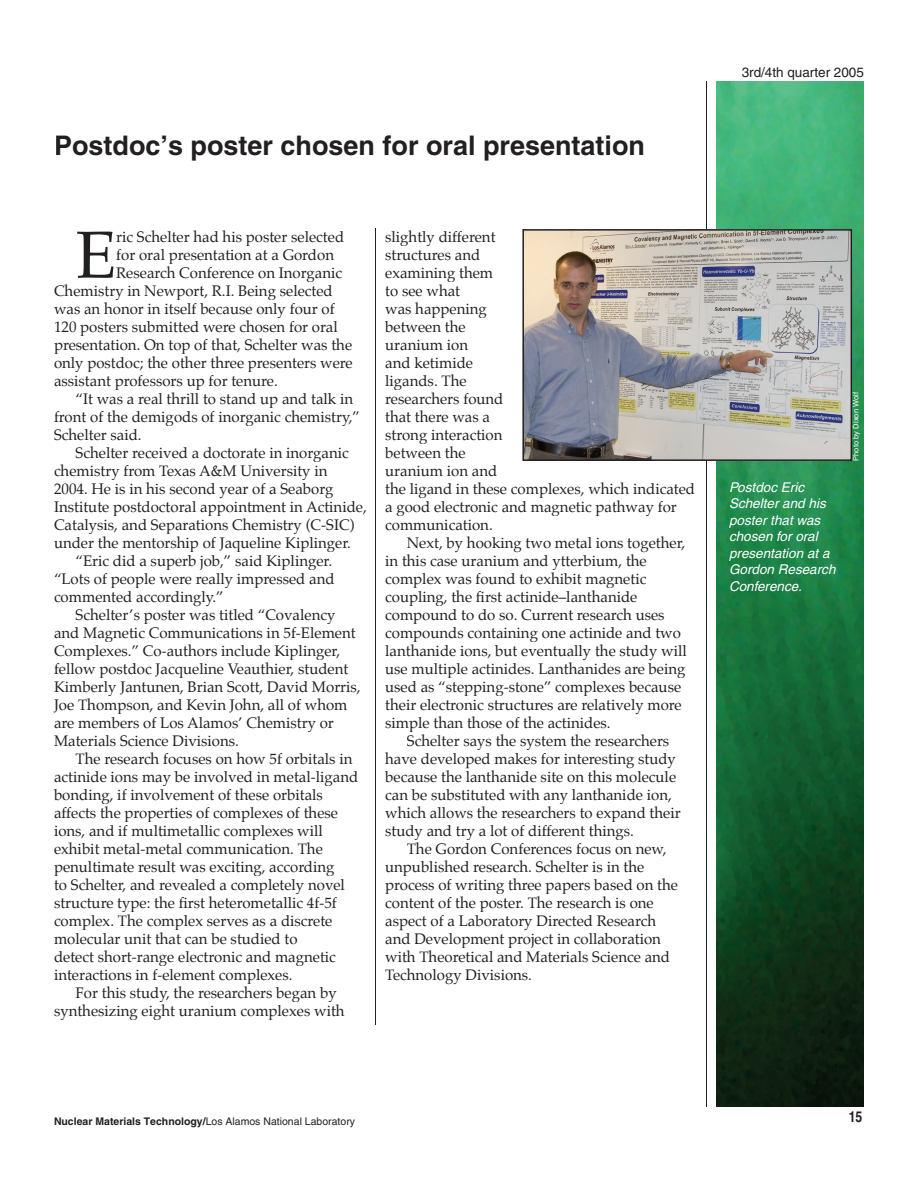
<style>
.page{position:relative;width:918px;height:1188px;background:#fff}
.page>*{position:absolute;margin:0;border:0;box-sizing:border-box;transform-origin:0 0}
.t1{font:66.6px "Palatino";color:#231f20}
.t2{font:700 27px "Helvetica";color:#231f20}
.t3{font:15px/18px "Palatino";color:#231f20}
.t4{font:700 condensed 15px "Helvetica";color:#231f20}
.t5{font:italic 13.5px/16.5px "Helvetica";color:#fff}
.t6{font:13.5px "Helvetica";color:#231f20}
.t7{font:700 10.5px "Helvetica";color:#231f20}
.t8{font:7.5px "Helvetica";letter-spacing:.02em;color:#fff}
.s1{font-weight:400}
</style>
<div class="page">
<hr style="left:707px;top:81px;width:1px;height:1026px;background:#231f20">
<hr style="left:376px;top:228px;width:1px;height:796px;background:#231f20">
<img style="left:716px;top:81px;width:148px;height:1026px">
<img style="left:522px;top:229px;width:330px;height:232px">
<h2 class="t2" style="left:54px;top:129px;width:593px">Postdoc’s poster chosen for oral presentation</h2>
<h1 class="t1" style="left:76px;top:212px;width:42px">E</h1>
<p class="t3" style="left:116px;top:229px;width:229px">ric Schelter had his poster selected</p>
<p class="t3" style="left:116px;top:247px;width:219px">for oral presentation at a Gordon</p>
<p class="t3" style="left:116px;top:265px;width:227px">Research Conference on Inorganic</p>
<p class="t3" style="left:54px;top:283px;width:280px">Chemistry in Newport, R.I. Being selected</p>
<p class="t3" style="left:54px;top:301px;width:282px">was an honor in itself because only four of</p>
<p class="t3" style="left:54px;top:319px;width:285px">120 posters submitted were chosen for oral</p>
<p class="t3" style="left:54px;top:337px;width:300px">presentation. On top of that, Schelter was the</p>
<p class="t3" style="left:54px;top:355px;width:300px">only postdoc; the other three presenters were</p>
<p class="t3" style="left:54px;top:373px;width:225px">assistant professors up for tenure.</p>
<p class="t3" style="left:76px;top:391px;width:279px">“It was a real thrill to stand up and talk in</p>
<p class="t3" style="left:54px;top:409px;width:307px">front of the demigods of inorganic chemistry,”</p>
<p class="t3" style="left:54px;top:427px;width:89px">Schelter said.</p>
<p class="t3" style="left:76px;top:445px;width:275px">Schelter received a doctorate in inorganic</p>
<p class="t3" style="left:54px;top:463px;width:275px">chemistry from Texas A&amp;M University in</p>
<p class="t3" style="left:54px;top:481px;width:281px">2004. He is in his second year of a Seaborg</p>
<p class="t3" style="left:54px;top:499px;width:314px">Institute postdoctoral appointment in Actinide,</p>
<p class="t3" style="left:54px;top:517px;width:302px">Catalysis, and Separations Chemistry (C-SIC)</p>
<p class="t3" style="left:54px;top:535px;width:299px">under the mentorship of Jaqueline Kiplinger.</p>
<p class="t3" style="left:76px;top:553px;width:258px">“Eric did a superb job,” said Kiplinger.</p>
<p class="t3" style="left:54px;top:571px;width:282px">“Lots of people were really impressed and</p>
<p class="t3" style="left:54px;top:589px;width:171px">commented accordingly.”</p>
<p class="t3" style="left:76px;top:607px;width:261px">Schelter’s poster was titled “Covalency</p>
<p class="t3" style="left:54px;top:625px;width:303px">and Magnetic Communications in 5f-Element</p>
<p class="t3" style="left:54px;top:643px;width:288px">Complexes.” Co-authors include Kiplinger,</p>
<p class="t3" style="left:54px;top:661px;width:296px">fellow postdoc Jacqueline Veauthier, student</p>
<p class="t3" style="left:54px;top:679px;width:308px">Kimberly Jantunen, Brian Scott, David Morris,</p>
<p class="t3" style="left:54px;top:697px;width:295px">Joe Thompson, and Kevin John, all of whom</p>
<p class="t3" style="left:54px;top:715px;width:281px">are members of Los Alamos’ Chemistry or</p>
<p class="t3" style="left:54px;top:733px;width:187px">Materials Science Divisions.</p>
<p class="t3" style="left:76px;top:751px;width:278px">The research focuses on how 5f orbitals in</p>
<p class="t3" style="left:54px;top:769px;width:306px">actinide ions may be involved in metal-ligand</p>
<p class="t3" style="left:54px;top:787px;width:270px">bonding, if involvement of these orbitals</p>
<p class="t3" style="left:54px;top:805px;width:286px">affects the properties of complexes of these</p>
<p class="t3" style="left:54px;top:823px;width:270px">ions, and if multimetallic complexes will</p>
<p class="t3" style="left:54px;top:841px;width:270px">exhibit metal-metal communication. The</p>
<p class="t3" style="left:54px;top:859px;width:282px">penultimate result was exciting, according</p>
<p class="t3" style="left:54px;top:877px;width:293px">to Schelter, and revealed a completely novel</p>
<p class="t3" style="left:54px;top:895px;width:284px">structure type: the first heterometallic 4f-5f</p>
<p class="t3" style="left:54px;top:913px;width:280px">complex. The complex serves as a discrete</p>
<p class="t3" style="left:54px;top:931px;width:245px">molecular unit that can be studied to</p>
<p class="t3" style="left:54px;top:949px;width:283px">detect short-range electronic and magnetic</p>
<p class="t3" style="left:54px;top:967px;width:240px">interactions in f-element complexes.</p>
<p class="t3" style="left:76px;top:985px;width:263px">For this study, the researchers began by</p>
<p class="t3" style="left:54px;top:1003px;width:292px">synthesizing eight uranium complexes with</p>
<p class="t3" style="left:385px;top:229px;width:311px">slightly different<br>structures and<br>examining them<br>to see what<br>was happening<br>between the<br>uranium ion<br>and ketimide<br>ligands. The<br>researchers found<br>that there was a<br>strong interaction<br>between the<br>uranium ion and<br>the ligand in these complexes, which indicated a good electronic and magnetic pathway for communication.</p>
<p class="t3" style="left:385px;top:535px;width:303px;text-indent:22px">Next, by hooking two metal ions together, in this case uranium and ytterbium, the complex was found to exhibit magnetic coupling, the first actinide–lanthanide compound to do so. Current research uses compounds containing one actinide and two lanthanide ions, but eventually the study will use multiple actinides. Lanthanides are being used as “stepping-stone” complexes because their electronic structures are relatively more simple than those of the actinides.</p>
<p class="t3" style="left:385px;top:733px;width:297px;text-indent:22px">Schelter says the system the researchers have developed makes for interesting study because the lanthanide site on this molecule can be substituted with any lanthanide ion, which allows the researchers to expand their study and try a lot of different things.</p>
<p class="t3" style="left:385px;top:841px;width:294px;text-indent:22px">The Gordon Conferences focus on new, unpublished research. Schelter is in the process of writing three papers based on the content of the poster. The research is one aspect of a Laboratory Directed Research and Development project in collaboration with Theoretical and Materials Science and Technology Divisions.</p>
<p class="t6" style="left:742px;top:65px;width:124px">3rd/4th quarter 2005</p>
<p class="t5" style="left:729px;top:479px;width:108px">Postdoc Eric<br>Schelter and his poster that was chosen for oral presentation at a<br>Gordon Research<br>Conference.</p>
<p class="t8" style="left:852px;top:461px;width:71px;rotate:-90deg">Photo by Dixon Wolf</p>
<p class="t7" style="left:54px;top:1115px;width:303px">Nuclear Materials Technology/<span class="s1">Los Alamos National Laboratory</span></p>
<p class="t4" style="left:849px;top:1108px;width:15px">15</p>
</div>
